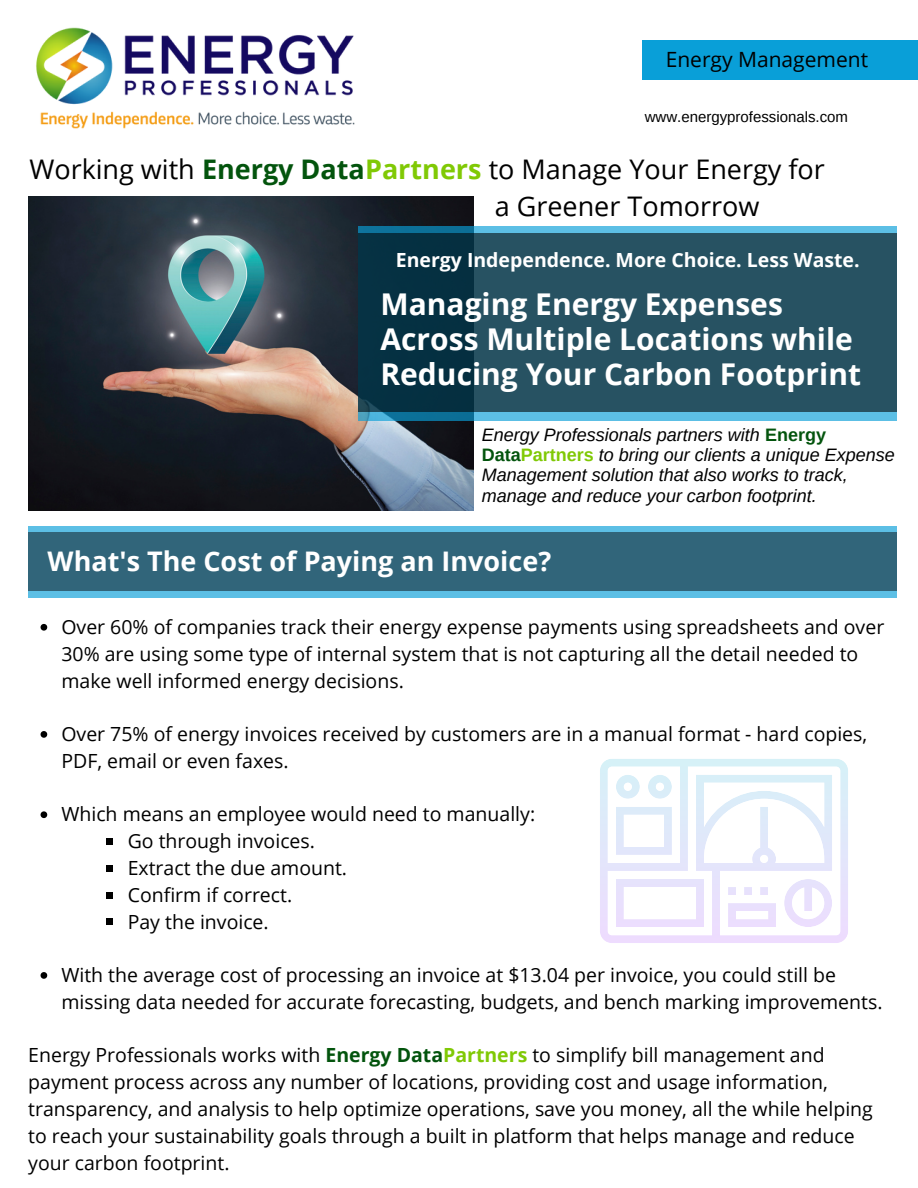
<style>
.page{position:relative;width:918px;height:1188px;background:#fff}
.page>*{position:absolute;margin:0;border:0;box-sizing:border-box;transform-origin:0 0}
.t1{font:700 30px/35.4px "Open Sans";color:#fff}
.t2{font:27px/37.2px "Open Sans";color:#000}
.t3{font:700 27px "Open Sans";color:#fff}
.t4{font:21px "Open Sans";color:#000}
.t5{font:19.5px/26.8px "Open Sans";color:#000}
.t6{font:700 19.5px "Open Sans";color:#fff}
.t7{font:italic 18px/20.2px "Arimo";color:#000}
.t8{font:15px "Arimo";color:#000}
.s1{font-weight:700;color:#03540d}
.s2{font-weight:700;color:#80c905}
.s3{font-weight:700;font-style:normal;color:#03540d}
.s4{font-weight:700;font-style:normal;color:#80c905}
</style>
<div class="page">
<img style="left:36px;top:27px;width:319px;height:102px">
<img style="left:28px;top:197px;width:445px;height:313px">
<svg style="left:358px;top:226px;width:538px;height:195px;background:#4aa9cf"></svg>
<svg style="left:358px;top:234px;width:538px;height:178px;background:#1f4a5b"></svg>
<div style="left:28px;top:526px;width:868px;height:71px;background:#5cbfe5"></div>
<div style="left:28px;top:532px;width:868px;height:59px;background:#31657a"></div>
<div style="left:643px;top:41px;width:275px;height:39px;background:#099fd8"></div>
<svg style="left:41px;top:624px;width:6px;height:7px"></svg>
<svg style="left:41px;top:731px;width:6px;height:7px"></svg>
<svg style="left:41px;top:811px;width:6px;height:7px"></svg>
<div style="left:106px;top:838px;width:7px;height:7px;background:#000"></div>
<div style="left:106px;top:865px;width:7px;height:7px;background:#000"></div>
<div style="left:106px;top:892px;width:7px;height:6px;background:#000"></div>
<div style="left:106px;top:919px;width:7px;height:6px;background:#000"></div>
<svg style="left:41px;top:972px;width:6px;height:7px"></svg>
<svg style="left:600px;top:759px;width:248px;height:184px"></svg>
<h5 class="t4" style="left:666px;top:45px;width:204px">Energy Management</h5>
<p class="t8" style="left:645px;top:109px;width:205px">www.energyprofessionals.com</p>
<p class="t2" style="left:495px;top:150px;width:332px;text-indent:-465px">Working with <span class="s1">Energy Data</span><span class="s2">Partners</span> to Manage Your Energy for a Greener Tomorrow</p>
<p class="t6" style="left:396px;top:246px;width:465px">Energy Independence. More Choice. Less Waste.</p>
<p class="t1" style="left:380px;top:285px;width:482px">Managing Energy Expenses<br>Across Multiple Locations while<br>Reducing Your Carbon Footprint</p>
<p class="t7" style="left:482px;top:424px;width:415px">Energy Professionals partners with <span class="s3">Energy Data</span><span class="s4">Partners</span> to bring our clients a unique Expense Management solution that also works to track, manage and reduce your carbon footprint.</p>
<p class="t3" style="left:48px;top:542px;width:505px">What's The Cost of Paying an Invoice?</p>
<p class="t5" style="left:61px;top:613px;width:824px">Over 60% of companies track their energy expense payments using spreadsheets and over<br>30% are using some type of internal system that is not capturing all the detail needed to make well informed energy decisions.</p>
<h3 class="t5" style="left:61px;top:720px;width:807px">Over 75% of energy invoices received by customers are in a manual format - hard copies,<br>PDF, email or even faxes.</h3>
<p class="t5" style="left:61px;top:800px;width:475px">Which means an employee would need to manually:</p>
<h1 class="t5" style="left:128px;top:827px;width:189px">Go through invoices.</h1>
<h4 class="t5" style="left:128px;top:854px;width:221px">Extract the due amount.</h4>
<h6 class="t5" style="left:128px;top:881px;width:166px">Confirm if correct.</h6>
<h2 class="t5" style="left:128px;top:908px;width:143px">Pay the invoice.</h2>
<p class="t5" style="left:61px;top:961px;width:823px">With the average cost of processing an invoice at $13.04 per invoice, you could still be missing data needed for accurate forecasting, budgets, and bench marking improvements.</p>
<p class="t5" style="left:28px;top:1041px;width:846px">Energy Professionals works with <span class="s1">Energy Data</span><span class="s2">Partners</span> to simplify bill management and payment process across any number of locations, providing cost and usage information, transparency, and analysis to help optimize operations, save you money, all the while helping to reach your sustainability goals through a built in platform that helps manage and reduce your carbon footprint.</p>
</div>
